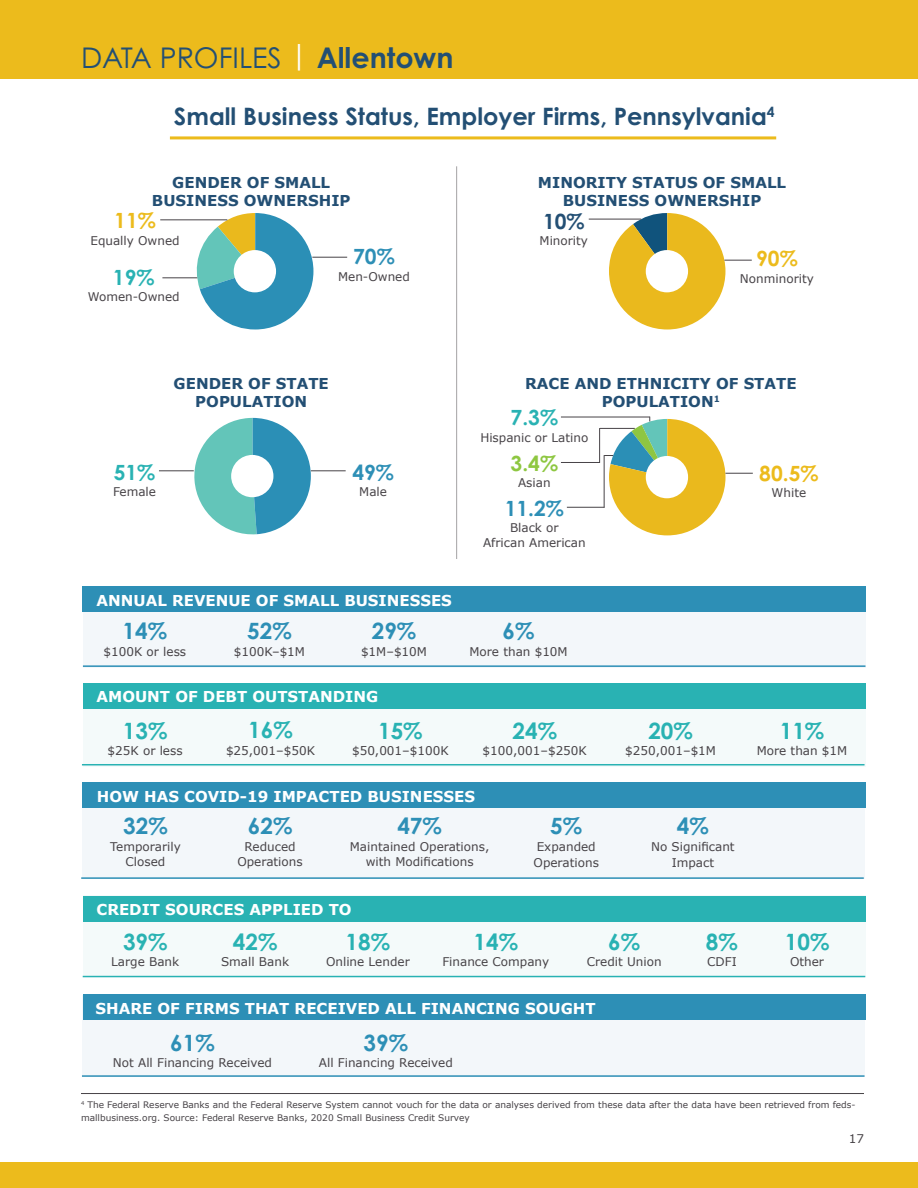
<style>
.page{position:relative;width:918px;height:1188px;background:#fff}
.page>*{position:absolute;margin:0;border:0;box-sizing:border-box;transform-origin:0 0}
.t1{font:28.5px "Century Gothic Pro";color:#234f74}
.t2{font:700 24px "Century Gothic Pro";color:#234f74}
.t3{font:700 22.5px "Century Gothic Pro";color:#29b2b3}
.t4{font:700 22.5px "Century Gothic Pro";color:#2d8fb6}
.t5{font:700 21px "Century Gothic Pro";color:#2d8fb6}
.t6{font:700 21px "Century Gothic Pro";color:#ecbb1c}
.t7{font:700 21px "Century Gothic Pro";color:#29b2b3}
.t8{font:700 21px "Century Gothic Pro";color:#8ec741}
._8pt_Font{font:700 21px "Century Gothic Pro";color:#234f74}
.t9{font:700 15px "Verdana";color:#fff}
.t10{font:700 15px/18px "Verdana";color:#234f74;text-align:center}
._8pt_Font-2{font:12px/15px "Verdana";color:#474347;text-align:center}
._8pt_Font-3{font:9px/13.5px "Verdana";color:#474347}
.s1{color:#fff}
.s2{font-weight:700}
</style>
<div class="page">
<div style="left:0;top:0;width:918px;height:79px;background:#ecbb1c"></div>
<div style="left:0;top:1163px;width:918px;height:25px;background:#ecbb1c"></div>
<hr style="left:170px;top:136px;width:606px;height:3px;background:#ecbb1c">
<svg style="left:192px;top:213px;width:121px;height:117px"></svg>
<div style="left:234px;top:250px;width:42px;height:42px;background:#fff;border-radius:50%"></div>
<svg style="left:192px;top:418px;width:119px;height:117px"></svg>
<div style="left:231px;top:455px;width:42px;height:42px;background:#fff;border-radius:50%"></div>
<hr style="left:160px;top:219px;width:67px;height:1px;background:#474347">
<hr style="left:162px;top:277px;width:35px;height:1px;background:#474347">
<hr style="left:312px;top:257px;width:35px;height:1px;background:#474347">
<hr style="left:159px;top:470px;width:35px;height:1px;background:#474347">
<hr style="left:311px;top:470px;width:35px;height:1px;background:#474347">
<hr style="left:589px;top:219px;width:52px;height:1px;background:#474347">
<svg style="left:609px;top:213px;width:143px;height:117px"></svg>
<hr style="left:567px;top:507px;width:38px;height:1px;background:#474347">
<hr style="left:600px;top:428px;width:35px;height:1px;background:#474347">
<hr style="left:599px;top:428px;width:1px;height:35px;background:#474347">
<hr style="left:561px;top:462px;width:39px;height:1px;background:#474347">
<hr style="left:561px;top:417px;width:89px;height:1px;background:#474347">
<svg style="left:604px;top:417px;width:149px;height:118px"></svg>
<div style="left:83px;top:587px;width:783px;height:81px;background:#f3f7fa"></div>
<div style="left:82px;top:587px;width:784px;height:25px;background:#2d8fb6"></div>
<hr style="left:83px;top:665px;width:782px;height:2px;background:#2d8fb6">
<div style="left:83px;top:685px;width:783px;height:82px;background:#f4fafa"></div>
<div style="left:83px;top:684px;width:783px;height:25px;background:#29b2b3"></div>
<hr style="left:82px;top:764px;width:783px;height:1px;background:#29b2b3">
<div style="left:83px;top:895px;width:783px;height:82px;background:#f4fafa"></div>
<div style="left:83px;top:896px;width:783px;height:25px;background:#29b2b3"></div>
<hr style="left:83px;top:976px;width:782px;height:1px;background:#29b2b3">
<div style="left:82px;top:783px;width:783px;height:96px;background:#f3f7fa"></div>
<div style="left:82px;top:783px;width:784px;height:25px;background:#2d8fb6"></div>
<hr style="left:81px;top:877px;width:783px;height:2px;background:#2d8fb6">
<div style="left:82px;top:995px;width:783px;height:82px;background:#f3f7fa"></div>
<div style="left:83px;top:995px;width:783px;height:25px;background:#2d8fb6"></div>
<hr style="left:82px;top:1075px;width:783px;height:2px;background:#2d8fb6">
<hr style="left:456px;top:166px;width:1px;height:393px;background:#474347">
<hr style="left:81px;top:1093px;width:783px;height:1px;background:#474347">
<p class="t1" style="left:81px;top:40px;width:374px">DATA PROFILES <span class="s1">|</span> <span class="s2">Allentown</span></p>
<p class="t2" style="left:174px;top:101px;width:602px">Small Business Status, Employer Firms, Pennsylvania<sup>4</sup></p>
<h2 class="t10" style="left:152px;top:173px;width:200px">GENDER OF SMALL<br>BUSINESS OWNERSHIP</h2>
<h2 class="t10" style="left:538px;top:173px;width:250px">MINORITY STATUS OF SMALL<br>BUSINESS OWNERSHIP</h2>
<p class="t6" style="left:114px;top:208px;width:43px">11%</p>
<p class="_8pt_Font-2" style="left:90px;top:233px;width:91px">Equally Owned</p>
<p class="t5" style="left:353px;top:243px;width:43px">70%</p>
<p class="t7" style="left:113px;top:264px;width:43px">19%</p>
<p class="_8pt_Font-2" style="left:338px;top:269px;width:73px">Men-Owned</p>
<p class="_8pt_Font-2" style="left:88px;top:290px;width:93px">Women-Owned</p>
<p class="_8pt_Font" style="left:543px;top:208px;width:43px">10%</p>
<p class="_8pt_Font-2" style="left:540px;top:234px;width:50px">Minority</p>
<p class="t6" style="left:756px;top:246px;width:43px">90%</p>
<p class="_8pt_Font-2" style="left:740px;top:271px;width:75px">Nonminority</p>
<h2 class="t10" style="left:174px;top:375px;width:157px">GENDER OF STATE<br>POPULATION</h2>
<h2 class="t10" style="left:525px;top:375px;width:273px">RACE AND ETHNICITY OF STATE<br>POPULATION<sup>1</sup></h2>
<p class="t7" style="left:511px;top:405px;width:49px">7.3%</p>
<p class="_8pt_Font-2" style="left:480px;top:430px;width:110px">Hispanic or Latino</p>
<p class="t7" style="left:114px;top:459px;width:43px">51%</p>
<p class="_8pt_Font-2" style="left:113px;top:485px;width:45px">Female</p>
<p class="t5" style="left:352px;top:459px;width:43px">49%</p>
<p class="_8pt_Font-2" style="left:359px;top:485px;width:29px">Male</p>
<p class="t8" style="left:511px;top:450px;width:49px">3.4%</p>
<p class="_8pt_Font-2" style="left:518px;top:475px;width:34px">Asian</p>
<p class="t6" style="left:759px;top:460px;width:61px">80.5%</p>
<p class="_8pt_Font-2" style="left:772px;top:486px;width:36px">White</p>
<p class="t5" style="left:505px;top:495px;width:61px">11.2%</p>
<p class="_8pt_Font-2" style="left:483px;top:521px;width:104px">Black or<br>African American</p>
<h2 class="t9" style="left:96px;top:590px;width:357px">ANNUAL REVENUE OF SMALL BUSINESSES</h2>
<p class="t4" style="left:123px;top:617px;width:46px">14%</p>
<p class="_8pt_Font-2" style="left:104px;top:644px;width:84px">$100K or less</p>
<p class="t4" style="left:247px;top:617px;width:46px">52%</p>
<p class="_8pt_Font-2" style="left:234px;top:644px;width:73px">$100K–$1M</p>
<p class="t4" style="left:372px;top:617px;width:46px">29%</p>
<p class="_8pt_Font-2" style="left:361px;top:644px;width:68px">$1M–$10M</p>
<p class="t4" style="left:503px;top:617px;width:33px">6%</p>
<p class="_8pt_Font-2" style="left:469px;top:644px;width:100px">More than $10M</p>
<h2 class="t9" style="left:96px;top:687px;width:283px">AMOUNT OF DEBT OUTSTANDING</h2>
<p class="t3" style="left:123px;top:716px;width:46px">13%</p>
<p class="_8pt_Font-2" style="left:108px;top:743px;width:77px">$25K or less</p>
<p class="t3" style="left:248px;top:716px;width:46px">16%</p>
<p class="_8pt_Font-2" style="left:226px;top:743px;width:91px">$25,001–$50K</p>
<p class="t3" style="left:378px;top:716px;width:46px">15%</p>
<p class="_8pt_Font-2" style="left:352px;top:743px;width:98px">$50,001–$100K</p>
<p class="t3" style="left:512px;top:716px;width:46px">24%</p>
<p class="_8pt_Font-2" style="left:483px;top:743px;width:106px">$100,001–$250K</p>
<p class="t3" style="left:648px;top:716px;width:46px">20%</p>
<p class="_8pt_Font-2" style="left:625px;top:743px;width:92px">$250,001–$1M</p>
<p class="t3" style="left:780px;top:716px;width:46px">11%</p>
<p class="_8pt_Font-2" style="left:757px;top:743px;width:92px">More than $1M</p>
<h2 class="t9" style="left:97px;top:787px;width:380px">HOW HAS COVID-19 IMPACTED BUSINESSES</h2>
<p class="t4" style="left:123px;top:812px;width:46px">32%</p>
<p class="_8pt_Font-2" style="left:110px;top:839px;width:72px">Temporarily<br>Closed</p>
<p class="t4" style="left:248px;top:812px;width:46px">62%</p>
<p class="_8pt_Font-2" style="left:237px;top:839px;width:67px">Reduced<br>Operations</p>
<p class="t4" style="left:397px;top:812px;width:46px">47%</p>
<p class="_8pt_Font-2" style="left:350px;top:839px;width:141px">Maintained Operations, with Modifications</p>
<p class="t4" style="left:550px;top:812px;width:33px">5%</p>
<p class="_8pt_Font-2" style="left:534px;top:838px;width:67px;line-height:16.5px;text-align:left">Expanded<br>Operations</p>
<p class="t4" style="left:677px;top:812px;width:33px">4%</p>
<p class="_8pt_Font-2" style="left:651px;top:838px;width:85px;line-height:16.5px">No Significant<br>Impact</p>
<h2 class="t9" style="left:96px;top:900px;width:257px">CREDIT SOURCES APPLIED TO</h2>
<p class="t3" style="left:123px;top:928px;width:46px">39%</p>
<p class="_8pt_Font-2" style="left:111px;top:955px;width:70px">Large Bank</p>
<p class="t3" style="left:233px;top:928px;width:46px">42%</p>
<p class="_8pt_Font-2" style="left:221px;top:955px;width:70px">Small Bank</p>
<p class="t3" style="left:346px;top:928px;width:46px">18%</p>
<p class="_8pt_Font-2" style="left:326px;top:955px;width:85px">Online Lender</p>
<p class="t3" style="left:474px;top:928px;width:46px">14%</p>
<p class="_8pt_Font-2" style="left:442px;top:955px;width:108px">Finance Company</p>
<p class="t3" style="left:608px;top:928px;width:33px">6%</p>
<p class="_8pt_Font-2" style="left:587px;top:955px;width:76px">Credit Union</p>
<p class="t3" style="left:706px;top:928px;width:33px">8%</p>
<p class="_8pt_Font-2" style="left:707px;top:955px;width:31px">CDFI</p>
<p class="t3" style="left:785px;top:928px;width:46px">10%</p>
<p class="_8pt_Font-2" style="left:790px;top:955px;width:36px">Other</p>
<h2 class="t9" style="left:96px;top:999px;width:502px">SHARE OF FIRMS THAT RECEIVED ALL FINANCING SOUGHT</h2>
<p class="t4" style="left:170px;top:1029px;width:46px">61%</p>
<p class="_8pt_Font-2" style="left:113px;top:1056px;width:161px">Not All Financing Received</p>
<p class="t4" style="left:364px;top:1029px;width:46px">39%</p>
<p class="_8pt_Font-2" style="left:319px;top:1056px;width:135px">All Financing Received</p>
<p class="_8pt_Font-3" style="left:81px;top:1098px;width:776px"><sup>4</sup> The Federal Reserve Banks and the Federal Reserve System cannot vouch for the data or analyses derived from these data after the data have been retrieved from feds&shy;mallbusiness.org. Source: Federal Reserve Banks, 2020 Small Business Credit Survey</p>
<p class="_8pt_Font-2" style="left:849px;top:1131px;width:17px">17</p>
</div>
